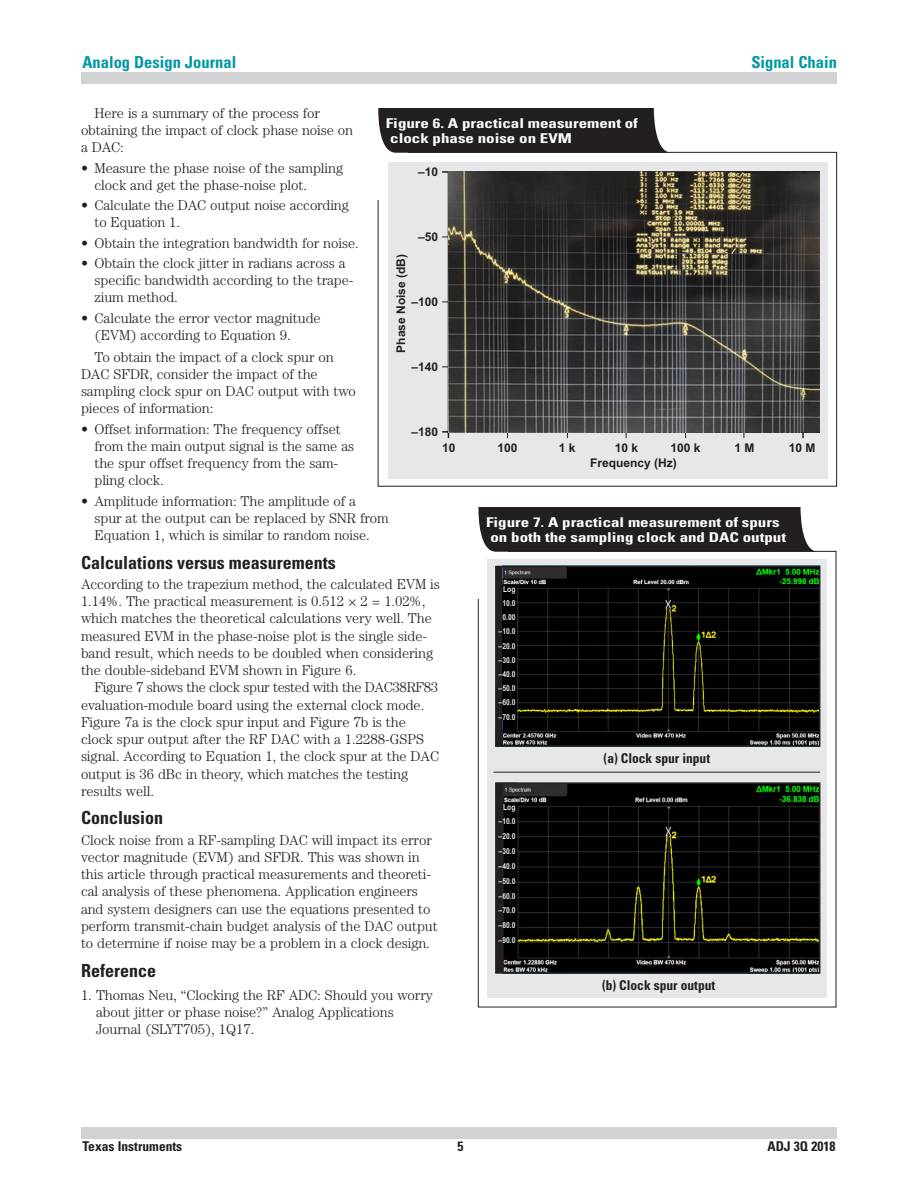
<style>
.page{position:relative;width:918px;height:1188px;background:#fff}
.page>*{position:absolute;margin:0;border:0;box-sizing:border-box;transform-origin:0 0}
.t1{font:700 condensed 18px "Univers";color:#231f20}
.t2{font:700 condensed 16.5px "Univers";color:#0097a4}
.t3{font:300 14.25px/17.2px "Century";letter-spacing:-.005em;color:#231f20}
.t4{font:700 condensed 13.5px/15px "Univers";color:#fff;scale:1.26 1}
.t5{font:700 condensed 13.5px "Univers";color:#231f20}
.t6{font:700 12px "Arial";color:#231f20}
.t7{font:700 8.25px/14.2px "Arial Narrow";color:#e6e7e9;text-align:center}
</style>
<div class="page">
<div style="left:81px;top:1127px;width:756px;height:11px;background:#d1d2d4"></div>
<div style="left:81px;top:73px;width:756px;height:11px;background:#d1d2d4"></div>
<svg style="left:378px;top:108px;width:294px;height:45px;background:#302d2e"></svg>
<div style="left:388px;top:162px;width:439px;height:316px;background:#e6e7e9"></div>
<svg style="left:442px;top:171px;width:378px;height:268px"></svg>
<img style="left:448px;top:172px;width:371px;height:260px">
<svg style="left:802px;top:432px;width:2px;height:6px"></svg>
<svg style="left:478px;top:507px;width:340px;height:45px;background:#2e2a2b"></svg>
<div style="left:487px;top:560px;width:340px;height:438px;background:#e6e7e9"></div>
<svg style="left:498px;top:569px;width:5px;height:160px"></svg>
<img style="left:503px;top:569px;width:314px;height:175px">
<div style="left:495px;top:566px;width:325px;height:181px;border:2px solid #231f20"></div>
<div style="left:496px;top:729px;width:7px;height:18px;background:#231f20"></div>
<svg style="left:495px;top:782px;width:326px;height:192px;background:#0e0f0a"></svg>
<hr style="left:494px;top:772px;width:326px;height:1px;background:#231f20">
<p class="t2" style="left:82px;top:52px;width:155px">Analog Design Journal</p>
<p class="t2" style="left:751px;top:52px;width:87px">Signal Chain</p>
<p class="t3" style="left:81px;top:104px;width:274px;text-indent:14px">Here is a summary of the process for obtaining the impact of clock phase noise on a DAC:</p>
<p class="t3" style="left:94px;top:159px;width:250px;text-indent:-14px">• Measure the phase noise of the sampling clock and get the phase-noise plot.</p>
<p class="t3" style="left:94px;top:196px;width:256px;text-indent:-14px">• Calculate the DAC output noise according to Equation 1.</p>
<p class="t3" style="left:81px;top:234px;width:279px">• Obtain the integration bandwidth for noise.</p>
<p class="t3" style="left:94px;top:254px;width:261px;text-indent:-14px">• Obtain the clock jitter in radians across a specific bandwidth according to the trape&shy;zium method.</p>
<p class="t3" style="left:94px;top:309px;width:228px;text-indent:-14px">• Calculate the error vector magnitude (EVM) according to Equation 9.</p>
<p class="t3" style="left:81px;top:348px;width:276px;text-indent:14px">To obtain the impact of a clock spur on DAC SFDR, consider the impact of the sampling clock spur on DAC output with two pieces of information:</p>
<p class="t3" style="left:94px;top:420px;width:261px;text-indent:-14px">• Offset information: The frequency offset from the main output signal is the same as the spur offset frequency from the sam&shy;pling clock.</p>
<p class="t3" style="left:94px;top:492px;width:296px;text-indent:-14px">• Amplitude information: The amplitude of a<br>spur at the output can be replaced by SNR from<br>Equation 1, which is similar to random noise.</p>
<p class="t1" style="left:81px;top:551px;width:256px">Calculations versus measurements</p>
<p class="t3" style="left:81px;top:575px;width:361px">According to the trapezium method, the calculated EVM is 1.14%. The practical measurement is 0.512 × 2 = 1.02%, which matches the theoretical calculations very well. The measured EVM in the phase-noise plot is the single side&shy;band result, which needs to be doubled when considering the double-sideband EVM shown in Figure 6.</p>
<p class="t3" style="left:81px;top:679px;width:360px;text-indent:14px">Figure 7 shows the clock spur tested with the DAC38RF83 evaluation-module board using the external clock mode.<br>Figure 7a is the clock spur input and Figure 7b is the clock spur output after the RF DAC with a 1.2288-GSPS signal. According to Equation 1, the clock spur at the DAC output is 36 dBc in theory, which matches the testing results well.</p>
<p class="t1" style="left:81px;top:807px;width:84px">Conclusion</p>
<p class="t3" style="left:81px;top:831px;width:358px">Clock noise from a RF-sampling DAC will impact its error vector magnitude (EVM) and SFDR. This was shown in this article through practical measurements and theoreti&shy;cal analysis of these phenomena. Application engineers and system designers can use the equations presented to perform transmit-chain budget analysis of the DAC output to determine if noise may be a problem in a clock design.</p>
<p class="t1" style="left:81px;top:959px;width:77px">Reference</p>
<p class="t3" style="left:96px;top:986px;width:339px;text-indent:-15px">1. Thomas Neu, “Clocking the RF ADC: Should you worry about jitter or phase noise?” Analog Applications<br>Journal (SLYT705), 1Q17.</p>
<p class="t4" style="left:390px;top:115px;width:198px;text-indent:-4px">Figure 6. A practical measurement of clock phase noise on EVM</p>
<p class="t6" style="left:418px;top:168px;width:22px">–10</p>
<p class="t6" style="left:418px;top:233px;width:22px">–50</p>
<p class="t6" style="left:396px;top:353px;width:100px;rotate:-90deg">Phase Noise (dB)</p>
<p class="t6" style="left:412px;top:298px;width:28px">–100</p>
<p class="t6" style="left:412px;top:362px;width:28px">–140</p>
<p class="t6" style="left:412px;top:427px;width:28px">–180</p>
<p class="t6" style="left:442px;top:444px;width:15px">10</p>
<p class="t6" style="left:498px;top:444px;width:22px">100</p>
<p class="t6" style="left:559px;top:444px;width:18px">1 k</p>
<p class="t6" style="left:615px;top:444px;width:25px">10 k</p>
<p class="t6" style="left:671px;top:444px;width:32px">100 k</p>
<p class="t6" style="left:734px;top:444px;width:22px">1 M</p>
<p class="t6" style="left:789px;top:444px;width:28px">10 M</p>
<p class="t6" style="left:590px;top:458px;width:88px">Frequency (Hz)</p>
<p class="t4" style="left:486px;top:514px;width:240px;text-align:center">Figure 7. A practical measurement of spurs on both the sampling clock and DAC output</p>
<p class="t7" style="left:499px;top:583px;width:18px">Log<br>10.0<br>0.00 –10.0 –20.0 –30.0 –40.0 –50.0 –60.0 –70.0</p>
<p class="t5" style="left:604px;top:750px;width:108px">(a) Clock spur input</p>
<p class="t7" style="left:499px;top:800px;width:18px;line-height:14.9px">Log –10.0 –20.0 –30.0 –40.0 –50.0 –60.0 –70.0 –80.0 –90.0</p>
<p class="t5" style="left:602px;top:977px;width:115px">(b) Clock spur output</p>
<p class="t5" style="left:82px;top:1138px;width:101px">Texas Instruments</p>
<p class="t5" style="left:458px;top:1138px;width:7px">5</p>
<p class="t5" style="left:767px;top:1138px;width:70px">ADJ 3Q 2018</p>
</div>
